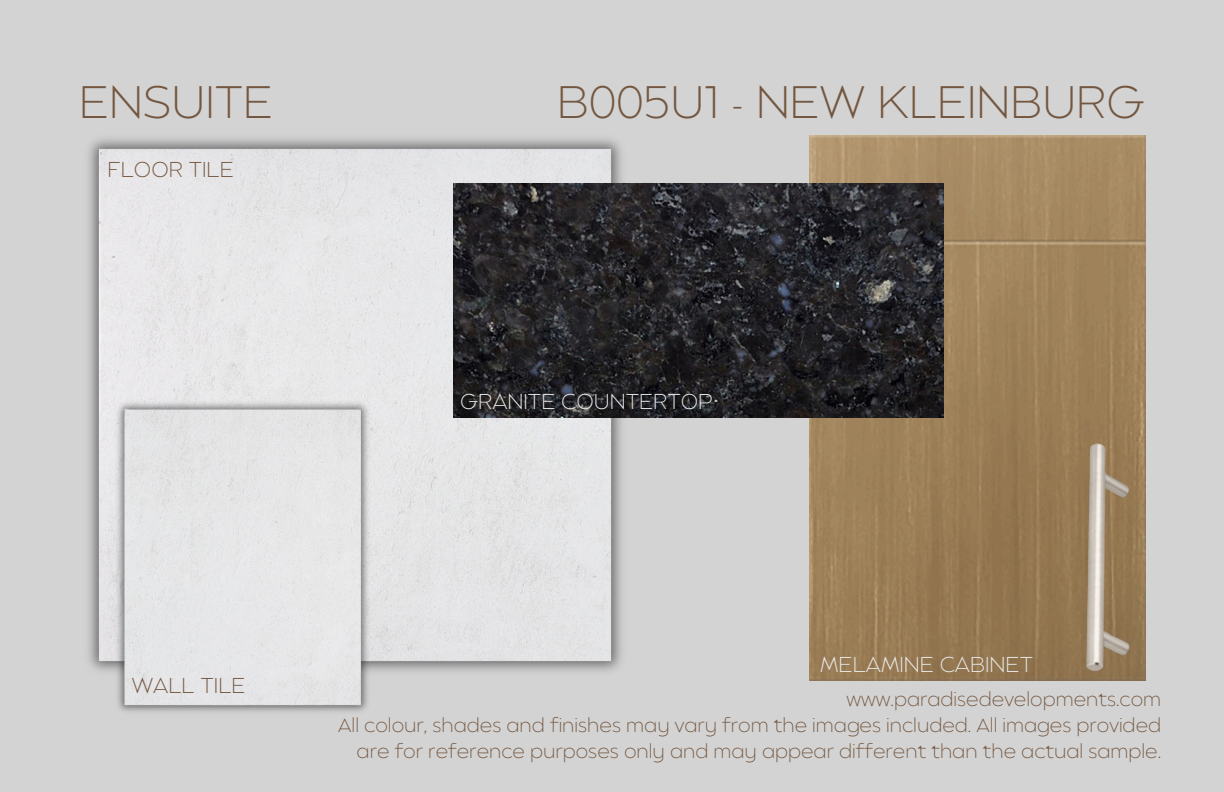
<style>
.page{position:relative;width:1224px;height:792px;background:#d3d3d3}
.page>*{position:absolute;margin:0;border:0;box-sizing:border-box;transform-origin:0 0}
.t1{font:200 45.5px "Balgin";color:#745740}
.t2{font:200 21.5px "Balgin";color:#eaeaea}
.t3{font:200 21.5px "Balgin";color:#745740}
.t4{font:200 19px/26.2px "Balgin";color:#745740;text-align:right}
</style>
<div class="page">
<img style="left:810px;top:136px;width:335px;height:544px">
<img style="left:88px;top:138px;width:542px;height:534px">
<img style="left:453px;top:184px;width:490px;height:233px">
<img style="left:88px;top:383px;width:328px;height:329px">
<img style="left:948px;top:399px;width:198px;height:282px">
<p class="t1" style="left:79px;top:83px;width:195px">ENSUITE</p>
<p class="t1" style="left:557px;top:83px;width:589px">B005U1 - NEW KLEINBURG</p>
<p class="t3" style="left:108px;top:161px;width:128px">FLOOR TILE</p>
<p class="t2" style="left:460px;top:393px;width:254px">GRANITE COUNTERTOP</p>
<h2 class="t3" style="left:132px;top:677px;width:115px">WALL TILE</h2>
<h2 class="t2" style="left:820px;top:656px;width:214px">MELAMINE CABINET</h2>
<h2 class="t4" style="left:338px;top:688px;width:824px">www.paradisedevelopments.com<br>All colour, shades and finishes may vary from the images included. All images provided are for reference purposes only and may appear different than the actual sample.</h2>
</div>
